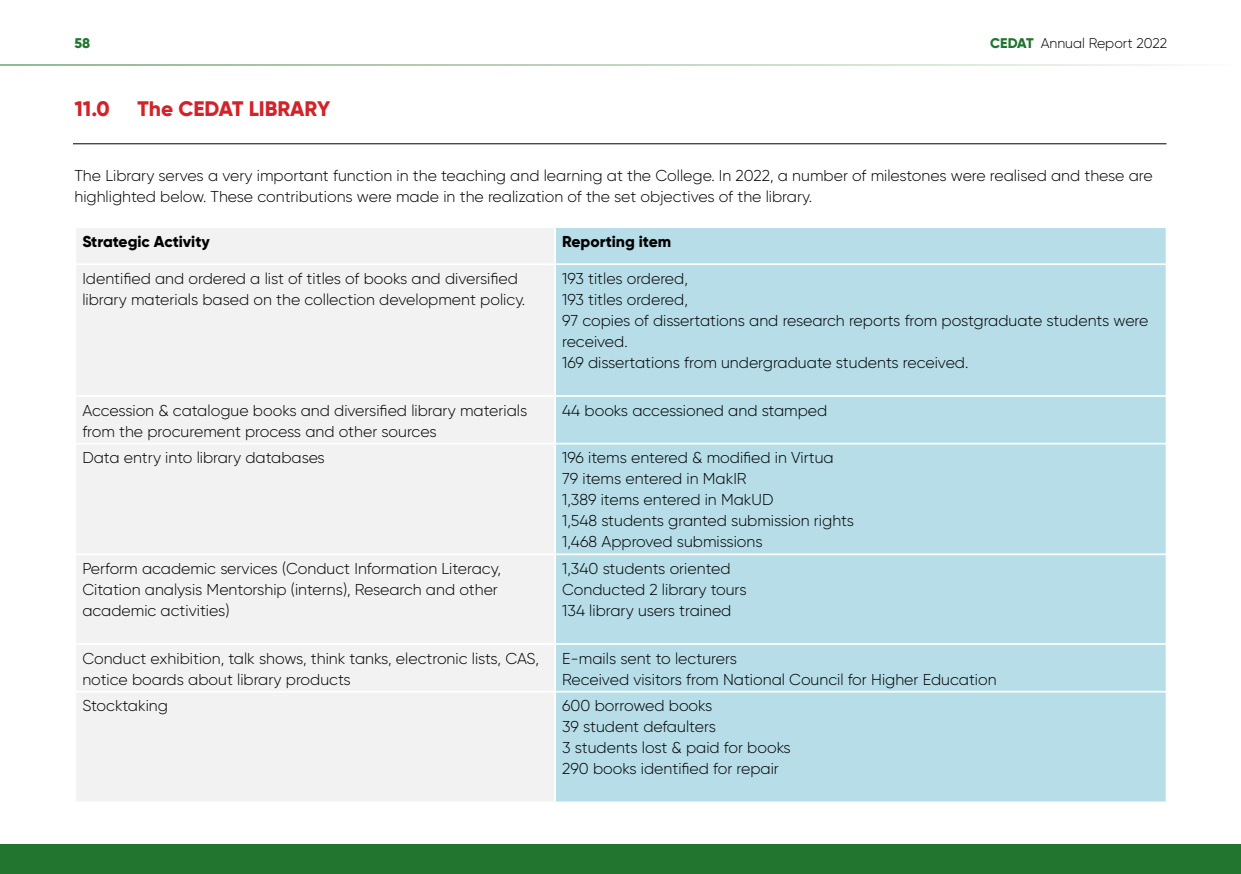
<style>
.page{position:relative;width:1241px;height:874px;background:#fff}
.page>*{position:absolute;margin:0;border:0;box-sizing:border-box;transform-origin:0 0}
.t1{font:800 21px "Gilroy";color:#d2232a}
.t2{font:300 15.75px/21px "Gilroy";color:#000}
.t3{font:800 15.75px "Gilroy";color:#000}
.t4{font:300 14px "Gilroy";color:#000}
.t5{font:800 14px "Gilroy";color:#21752f}
.s1{font-weight:800;color:#21752f}
</style>
<div class="page">
<div style="left:0;top:843px;width:1240px;height:30px;background:#21752f"></div>
<hr style="left:73px;top:143px;width:1093px;height:1px;background:#000">
<div style="left:76px;top:228px;width:478px;height:573px;background:#f2f2f2"></div>
<div style="left:556px;top:228px;width:609px;height:573px;background:#b6dde8"></div>
<hr style="left:74px;top:395px;width:481px;height:1px;background:#fff">
<hr style="left:555px;top:395px;width:612px;height:1px;background:#fff">
<hr style="left:74px;top:442px;width:481px;height:2px;background:#fff">
<hr style="left:555px;top:442px;width:612px;height:2px;background:#fff">
<hr style="left:74px;top:553px;width:481px;height:2px;background:#fff">
<hr style="left:555px;top:553px;width:612px;height:2px;background:#fff">
<hr style="left:74px;top:642px;width:481px;height:2px;background:#fff">
<hr style="left:555px;top:642px;width:612px;height:2px;background:#fff">
<hr style="left:74px;top:690px;width:481px;height:2px;background:#fff">
<hr style="left:555px;top:690px;width:612px;height:2px;background:#fff">
<hr style="left:74px;top:263px;width:481px;height:2px;background:#fff">
<hr style="left:555px;top:263px;width:612px;height:2px;background:#fff">
<p class="t5" style="left:74px;top:34px;width:17px">58</p>
<p class="t4" style="left:990px;top:34px;width:178px"><span class="s1">CEDAT</span> Annual Report 2022</p>
<h1 class="t1" style="left:74px;top:95px;width:37px">11.0</h1>
<h1 class="t1" style="left:137px;top:95px;width:194px">The CEDAT LIBRARY</h1>
<p class="t2" style="left:74px;top:165px;width:1079px">The Library serves a very important function in the teaching and learning at the College. In 2022, a number of milestones were realised and these are highlighted below. These contributions were made in the realization of the set objectives of the library.</p>
<p class="t3" style="left:82px;top:231px;width:129px">Strategic Activity</p>
<p class="t3" style="left:562px;top:231px;width:111px">Reporting item</p>
<p class="t2" style="left:82px;top:267px;width:444px">Identified and ordered a list of titles of books and diversified library materials based on the collection development policy.</p>
<p class="t2" style="left:562px;top:267px;width:587px">193 titles ordered,<br>193 titles ordered,<br>97 copies of dissertations and research reports from postgraduate students were received.<br>169 dissertations from undergraduate students received.</p>
<p class="t2" style="left:82px;top:399px;width:446px">Accession &amp; catalogue books and diversified library materials from the procurement process and other sources</p>
<p class="t2" style="left:562px;top:399px;width:267px">44 books accessioned and stamped</p>
<p class="t2" style="left:82px;top:447px;width:244px">Data entry into library databases</p>
<p class="t2" style="left:562px;top:447px;width:293px">196 items entered &amp; modified in Virtua<br>79 items entered in MakIR<br>1,389 items entered in MakUD<br>1,548 students granted submission rights<br>1,468 Approved submissions</p>
<p class="t2" style="left:82px;top:557px;width:420px">Perform academic services (Conduct Information Literacy,<br>Citation analysis Mentorship (interns), Research and other academic activities)</p>
<p class="t2" style="left:562px;top:557px;width:186px">1,340 students oriented<br>Conducted 2 library tours<br>134 library users trained</p>
<p class="t2" style="left:82px;top:647px;width:458px">Conduct exhibition, talk shows, think tanks, electronic lists, CAS, notice boards about library products</p>
<p class="t2" style="left:562px;top:647px;width:436px">E-mails sent to lecturers<br>Received visitors from National Council for Higher Education</p>
<p class="t2" style="left:82px;top:694px;width:87px">Stocktaking</p>
<p class="t2" style="left:562px;top:694px;width:230px">600 borrowed books<br>39 student defaulters<br>3 students lost &amp; paid for books<br>290 books identified for repair</p>
</div>
